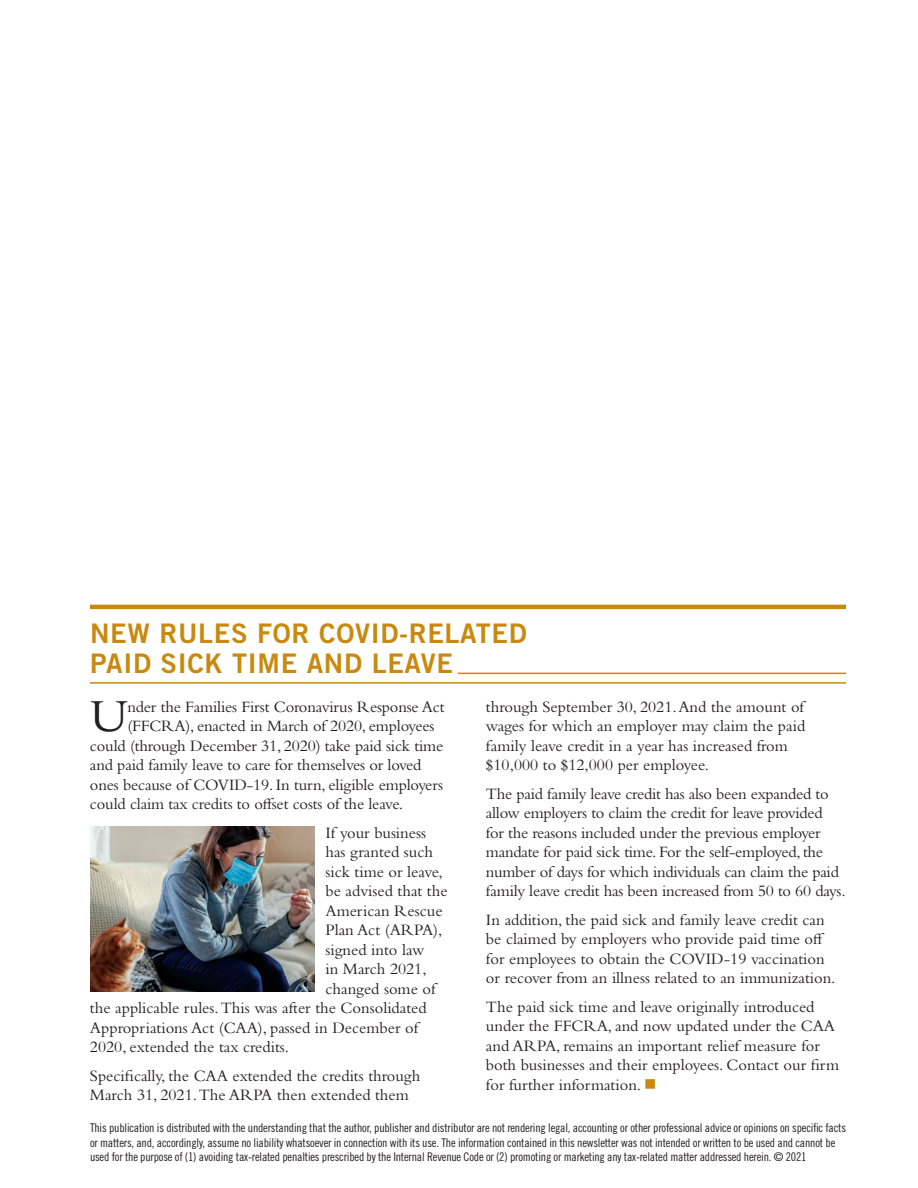
<style>
.page{position:relative;width:918px;height:1188px;background:#fff}
.page>*{position:absolute;margin:0;border:0;box-sizing:border-box;transform-origin:0 0}
.t1{font:47.85px "Bembo Std";color:#231f20}
.t2{font:27px/30px "Trade Gothic LT Std Bd 2";letter-spacing:.025em;color:#c8890e}
.t3{font:16.5px/19.5px "Bembo Std";color:#231f20}
.t4{font:12px/14.4px "Trade Gothic LT Std Cn 18";letter-spacing:-.015em;color:#231f20}
.s1{color:#c8890e}
</style>
<div class="page">
<hr style="left:90px;top:605px;width:756px;height:4px;background:#c8890e">
<img style="left:90px;top:826px;width:225px;height:166px">
<hr style="left:458px;top:673px;width:388px;height:1px;background:#c8890e">
<hr style="left:90px;top:682px;width:756px;height:2px;background:#c8890e">
<h2 class="t2" style="left:90px;top:618px;width:438px">NEW RULES FOR COVID-RELATED<br>PAID SICK TIME AND LEAVE</h2>
<h1 class="t1" style="left:90px;top:688px;width:39px">U</h1>
<p class="t3" style="left:127px;top:696px;width:319px">nder the Families First Coronavirus Response Act</p>
<p class="t3" style="left:486px;top:696px;width:321px">through September 30, 2021. And the amount of wages for which an employer may claim the paid family leave credit in a year has increased from $10,000 to $12,000 per employee.</p>
<p class="t3" style="left:486px;top:783px;width:361px">The paid family leave credit has also been expanded to allow employers to claim the credit for leave provided<br>for the reasons included under the previous employer mandate for paid sick time. For the self-employed, the number of days for which individuals can claim the paid family leave credit has been increased from 50 to 60 days.</p>
<p class="t3" style="left:486px;top:909px;width:351px">In addition, the paid sick and family leave credit can be claimed by employers who provide paid time off for employees to obtain the COVID-19 vaccination or recover from an illness related to an immunization.</p>
<p class="t3" style="left:486px;top:996px;width:355px">The paid sick time and leave originally introduced under the FFCRA, and now updated under the CAA and ARPA, remains an important relief measure for both businesses and their employees. Contact our firm for further information. <span class="s1">■</span></p>
<p class="t4" style="left:90px;top:1121px;width:758px">This publication is distributed with the understanding that the author, publisher and distributor are not rendering legal, accounting or other professional advice or opinions on specific facts or matters, and, accordingly, assume no liability whatsoever in connection with its use. The information contained in this newsletter was not intended or written to be used and cannot be used for the purpose of (1) avoiding tax-related penalties prescribed by the Internal Revenue Code or (2) promoting or marketing any tax-related matter addressed herein. © 2021</p>
<p class="t3" style="left:127px;top:716px;width:309px">(FFCRA), enacted in March of 2020, employees</p>
<p class="t3" style="left:90px;top:735px;width:355px">could (through December 31, 2020) take paid sick time</p>
<p class="t3" style="left:90px;top:755px;width:333px">and paid family leave to care for themselves or loved</p>
<p class="t3" style="left:90px;top:774px;width:355px">ones because of COVID-19. In turn, eligible employers</p>
<p class="t3" style="left:90px;top:794px;width:315px">could claim tax credits to offset costs of the leave.</p>
<p class="t3" style="left:326px;top:822px;width:102px">If your business</p>
<p class="t3" style="left:326px;top:842px;width:109px">has granted such</p>
<p class="t3" style="left:326px;top:861px;width:119px">sick time or leave,</p>
<p class="t3" style="left:326px;top:881px;width:124px">be advised that the</p>
<p class="t3" style="left:326px;top:900px;width:119px">American Rescue</p>
<p class="t3" style="left:326px;top:920px;width:119px">Plan Act (ARPA),</p>
<p class="t3" style="left:326px;top:939px;width:100px">signed into law</p>
<p class="t3" style="left:326px;top:959px;width:103px">in March 2021,</p>
<p class="t3" style="left:326px;top:978px;width:112px">changed some of</p>
<p class="t3" style="left:90px;top:998px;width:338px">the applicable rules. This was after the Consolidated</p>
<p class="t3" style="left:90px;top:1017px;width:330px">Appropriations Act (CAA), passed in December of</p>
<p class="t3" style="left:90px;top:1037px;width:201px">2020, extended the tax credits.</p>
<p class="t3" style="left:90px;top:1065px;width:332px">Specifically, the CAA extended the credits through<br>March 31, 2021. The ARPA then extended them</p>
</div>
